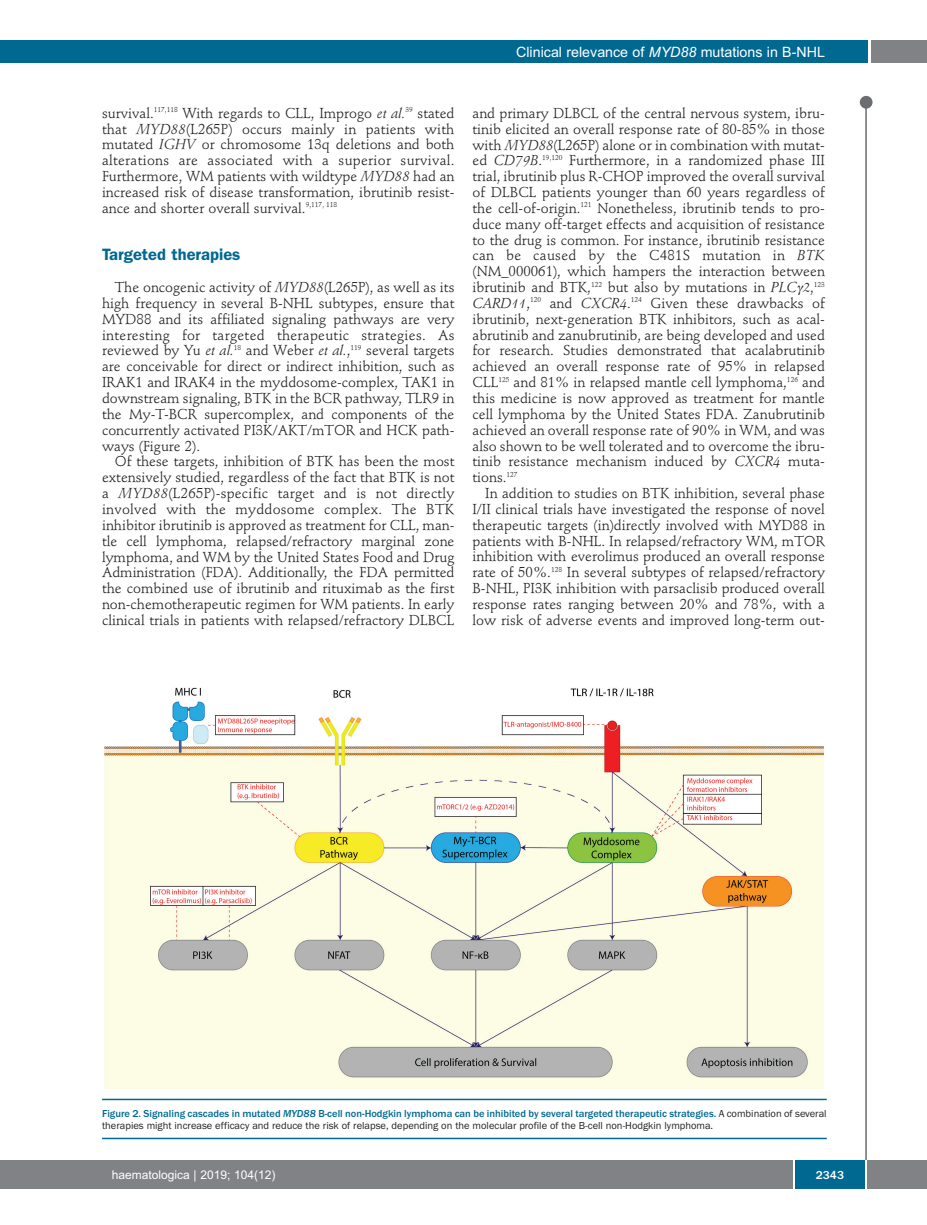
<style>
.page{position:relative;width:927px;height:1225px;background:#fff}
.page>*{position:absolute;margin:0;border:0;box-sizing:border-box;transform-origin:0 0}
.t1{font:600 16.5px "Franklin Gothic";color:#006991}
.t2{font:14.25px/15.9px "Stempel Schneidler";color:#231f20;text-align:justify}
.t3{font:14.25px "Arial";color:#fff}
.t4{font:12px "Arial";color:#fff}
.t5{font:500 12px "Franklin Gothic";color:#fff}
.t6{font:10.5px/12px "Franklin Gothic";color:#231f20}
.s1{font-style:italic}
.s2{font-weight:500;color:#006991}
.s3{font-weight:500;font-style:italic;color:#006991}
</style>
<div class="page">
<div style="left:860px;top:96px;width:12px;height:13px;background:#6c6d70;border-radius:50%"></div>
<hr style="left:865px;top:98px;width:2px;height:1062px;background:#6c6d70">
<div style="left:871px;top:40px;width:56px;height:22px;background:#808285"></div>
<div style="left:18px;top:40px;width:849px;height:22px;background:#006991"></div>
<div style="left:17px;top:1160px;width:910px;height:28px;background:#808285"></div>
<div style="left:795px;top:1160px;width:70px;height:28px;background:#006991"></div>
<hr style="left:793px;top:1160px;width:2px;height:28px;background:#fff">
<hr style="left:865px;top:1160px;width:2px;height:28px;background:#fff">
<div style="left:0;top:40px;width:19px;height:22px;background:#006991"></div>
<div style="left:0;top:1160px;width:18px;height:28px;background:#808285"></div>
<img style="left:105px;top:687px;width:719px;height:402px">
<hr style="left:102px;top:1098px;width:725px;height:2px;background:#006991">
<hr style="left:102px;top:1137px;width:725px;height:2px;background:#006991">
<p class="t3" style="left:516px;top:44px;width:310px">Clinical relevance of <span class="s1">MYD88</span> mutations in B-NHL</p>
<p class="t2" style="left:102px;top:106px;width:354px">survival.<sup>117,118</sup> With regards to CLL, Improgo <span class="s1">et al.</span><sup>39</sup> stated that <span class="s1">MYD88</span>(L265P) occurs mainly in patients with mutated <span class="s1">IGHV</span> or chromosome 13q deletions and both alterations are associated with a superior survival.<br>Furthermore, WM patients with wildtype <span class="s1">MYD88</span> had an increased risk of disease transformation, ibrutinib resist&shy;ance and shorter overall survival.<sup>9,117,</sup> <sup>118</sup></p>
<p class="t1" style="left:102px;top:249px;width:140px">Targeted therapies</p>
<p class="t2" style="left:102px;top:280px;width:354px;text-indent:13px">The oncogenic activity of <span class="s1">MYD88</span>(L265P), as well as its high frequency in several B-NHL subtypes, ensure that MYD88 and its affiliated signaling pathways are very interesting for targeted therapeutic strategies. As reviewed by Yu <span class="s1">et al.</span><sup>18</sup> and Weber <span class="s1">et al.</span>,<sup>119</sup> several targets are conceivable for direct or indirect inhibition, such as IRAK1 and IRAK4 in the myddosome-complex, TAK1 in downstream signaling, BTK in the BCR pathway, TLR9 in the My-T-BCR supercomplex, and components of the concurrently activated PI3K/AKT/mTOR and HCK path&shy;ways (Figure 2).</p>
<p class="t2" style="left:102px;top:455px;width:354px;text-indent:13px">Of these targets, inhibition of BTK has been the most extensively studied, regardless of the fact that BTK is not a <span class="s1">MYD88</span>(L265P)-specific target and is not directly involved with the myddosome complex. The BTK inhibitor ibrutinib is approved as treatment for CLL, man&shy;tle cell lymphoma, relapsed/refractory marginal zone lymphoma, and WM by the United States Food and Drug Administration (FDA). Additionally, the FDA permitted the combined use of ibrutinib and rituximab as the first non-chemotherapeutic regimen for WM patients. In early clinical trials in patients with relapsed/refractory DLBCL</p>
<p class="t2" style="left:472px;top:106px;width:354px">and primary DLBCL of the central nervous system, ibru&shy;tinib elicited an overall response rate of 80-85% in those with <span class="s1">MYD88</span>(L265P) alone or in combination with mutat&shy;ed <span class="s1">CD79B</span>.<sup>19,120</sup> Furthermore, in a randomized phase III trial, ibrutinib plus R-CHOP improved the overall survival of DLBCL patients younger than 60 years regardless of the cell-of-origin.<sup>121</sup> Nonetheless, ibrutinib tends to pro&shy;duce many off-target effects and acquisition of resistance to the drug is common. For instance, ibrutinib resistance can be caused by the C481S mutation in <span class="s1">BTK </span>(NM_000061), which hampers the interaction between ibrutinib and BTK,<sup>122</sup> but also by mutations in <span class="s1">PLC 2</span>,<sup>123<br></sup><span class="s1">CARD11</span>,<sup>120</sup> and <span class="s1">CXCR4</span>.<sup>124</sup> Given these drawbacks of ibrutinib, next-generation BTK inhibitors, such as acal&shy;abrutinib and zanubrutinib, are being developed and used for research. Studies demonstrated that acalabrutinib achieved an overall response rate of 95% in relapsed CLL<sup>125</sup> and 81% in relapsed mantle cell lymphoma,<sup>126</sup> and this medicine is now approved as treatment for mantle cell lymphoma by the United States FDA. Zanubrutinib achieved an overall response rate of 90% in WM, and was also shown to be well tolerated and to overcome the ibru&shy;tinib resistance mechanism induced by <span class="s1">CXCR4</span> muta&shy;tions.<sup>127</sup></p>
<p class="t2" style="left:472px;top:486px;width:354px;text-indent:13px">In addition to studies on BTK inhibition, several phase I/II clinical trials have investigated the response of novel therapeutic targets (in)directly involved with MYD88 in patients with B-NHL. In relapsed/refractory WM, mTOR inhibition with everolimus produced an overall response rate of 50%.<sup>128</sup> In several subtypes of relapsed/refractory B-NHL, PI3K inhibition with parsaclisib produced overall response rates ranging between 20% and 78%, with a low risk of adverse events and improved long-term out-</p>
<p class="t6" style="left:102px;top:1107px;width:726px"><span class="s2">Figure 2. Signaling cascades in mutated</span> <span class="s3">MYD88</span> <span class="s2">B-cell non-Hodgkin lymphoma can be inhibited by several targeted therapeutic strategies.</span> A combination of several therapies might increase efficacy and reduce the risk of relapse, depending on the molecular profile of the B-cell non-Hodgkin lymphoma.</p>
<p class="t4" style="left:112px;top:1167px;width:165px">haematologica | 2019; 104(12)</p>
<p class="t5" style="left:816px;top:1167px;width:30px">2343</p>
</div>
